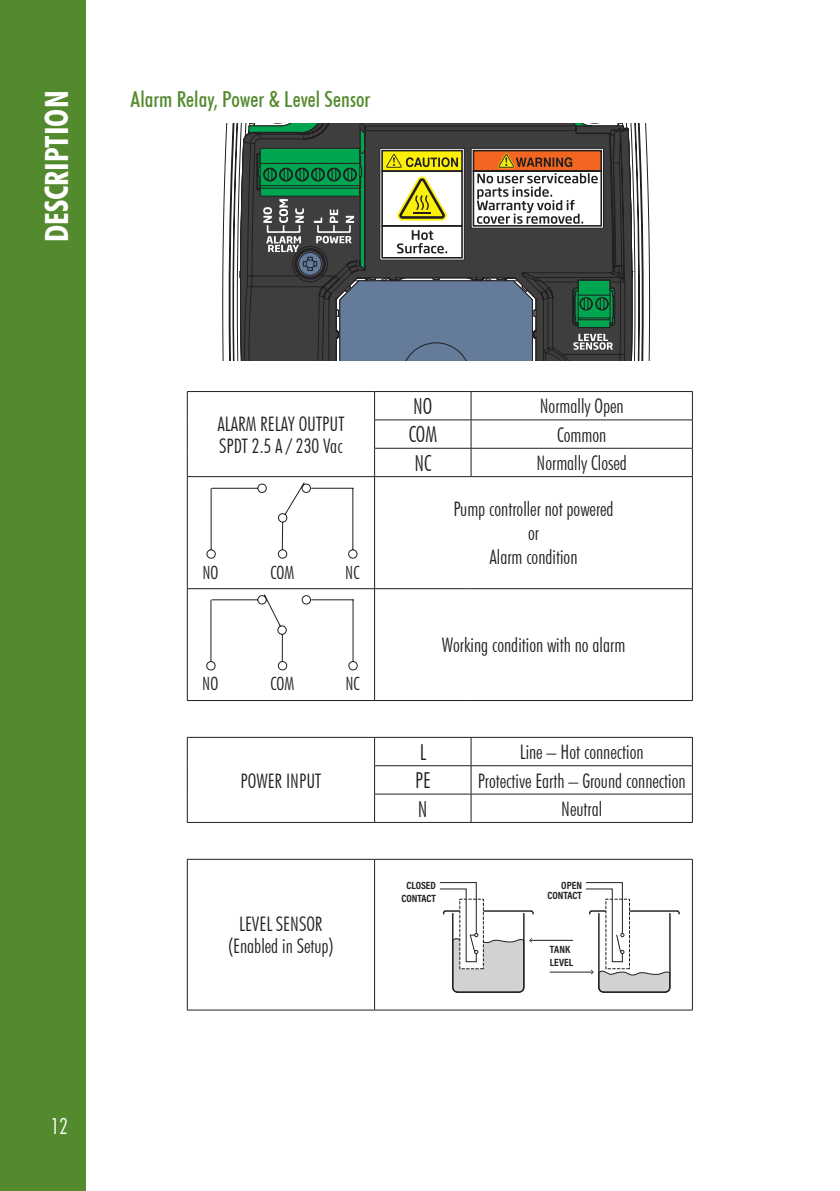
<style>
.page{position:relative;width:840px;height:1191px;background:#fff}
.page>*{position:absolute;margin:0;border:0;box-sizing:border-box;transform-origin:0 0}
.t1{font:700 condensed 32px "Futura BT";color:#fff}
.t2{font:500 condensed 22px "Futura BT";color:#548a2e}
.t3{font:300 condensed 22px "Futura BT";color:#231f20}
.t4{font:300 condensed 22px "Futura BT";color:#fff}
.t5{font:300 condensed 20px/22px "Futura BT";color:#231f20;text-align:center}
.t6{font:300 condensed 18.4px "Futura BT";color:#231f20}
.t7{font:700 10.6px/12.6px "Acumin Pro Cond";color:#231f20;text-align:right}
</style>
<div class="page">
<div style="left:0;top:0;width:85px;height:1191px;background:#548a2e"></div>
<svg style="left:222px;top:123px;width:427px;height:237px"></svg>
<svg style="left:240px;top:123px;width:8px;height:237px;background:#4b4a4b"></svg>
<svg style="left:248px;top:123px;width:383px;height:237px;background:#5f6a63"></svg>
<hr style="left:187px;top:391px;width:187px;height:1px;background:#231f20">
<hr style="left:374px;top:391px;width:97px;height:1px;background:#231f20">
<hr style="left:471px;top:391px;width:221px;height:1px;background:#231f20">
<hr style="left:374px;top:419px;width:97px;height:1px;background:#231f20">
<hr style="left:471px;top:419px;width:221px;height:1px;background:#231f20">
<hr style="left:374px;top:448px;width:97px;height:1px;background:#231f20">
<svg style="left:374px;top:392px;width:1px;height:84px"></svg>
<hr style="left:471px;top:448px;width:221px;height:1px;background:#231f20">
<svg style="left:470px;top:392px;width:1px;height:84px"></svg>
<hr style="left:187px;top:476px;width:187px;height:1px;background:#231f20">
<hr style="left:374px;top:476px;width:97px;height:1px;background:#231f20">
<hr style="left:374px;top:477px;width:1px;height:111px;background:#231f20">
<hr style="left:471px;top:476px;width:221px;height:1px;background:#231f20">
<hr style="left:187px;top:588px;width:187px;height:1px;background:#231f20">
<hr style="left:374px;top:588px;width:97px;height:1px;background:#231f20">
<hr style="left:374px;top:589px;width:1px;height:111px;background:#231f20">
<hr style="left:471px;top:588px;width:221px;height:1px;background:#231f20">
<hr style="left:187px;top:700px;width:187px;height:1px;background:#231f20">
<hr style="left:374px;top:700px;width:97px;height:1px;background:#231f20">
<hr style="left:471px;top:700px;width:221px;height:1px;background:#231f20">
<svg style="left:187px;top:392px;width:1px;height:84px"></svg>
<svg style="left:691px;top:392px;width:1px;height:84px"></svg>
<hr style="left:187px;top:477px;width:1px;height:111px;background:#231f20">
<hr style="left:691px;top:477px;width:1px;height:111px;background:#231f20">
<hr style="left:187px;top:589px;width:1px;height:111px;background:#231f20">
<hr style="left:691px;top:589px;width:1px;height:111px;background:#231f20">
<svg style="left:206px;top:482px;width:151px;height:77px"></svg>
<svg style="left:206px;top:594px;width:152px;height:77px"></svg>
<hr style="left:187px;top:737px;width:187px;height:1px;background:#231f20">
<hr style="left:187px;top:822px;width:187px;height:1px;background:#231f20">
<hr style="left:374px;top:737px;width:97px;height:1px;background:#231f20">
<hr style="left:471px;top:737px;width:221px;height:1px;background:#231f20">
<hr style="left:374px;top:765px;width:97px;height:1px;background:#231f20">
<hr style="left:471px;top:765px;width:221px;height:1px;background:#231f20">
<hr style="left:374px;top:793px;width:97px;height:1px;background:#231f20">
<svg style="left:374px;top:737px;width:1px;height:85px"></svg>
<hr style="left:471px;top:793px;width:221px;height:1px;background:#231f20">
<svg style="left:470px;top:737px;width:1px;height:85px"></svg>
<hr style="left:374px;top:822px;width:97px;height:1px;background:#231f20">
<hr style="left:471px;top:822px;width:221px;height:1px;background:#231f20">
<svg style="left:187px;top:737px;width:1px;height:85px"></svg>
<svg style="left:691px;top:737px;width:1px;height:85px"></svg>
<hr style="left:187px;top:859px;width:187px;height:1px;background:#231f20">
<hr style="left:374px;top:859px;width:318px;height:1px;background:#231f20">
<hr style="left:374px;top:859px;width:1px;height:150px;background:#231f20">
<hr style="left:187px;top:1009px;width:187px;height:1px;background:#231f20">
<hr style="left:374px;top:1009px;width:318px;height:1px;background:#231f20">
<hr style="left:187px;top:859px;width:1px;height:150px;background:#231f20">
<hr style="left:691px;top:859px;width:1px;height:150px;background:#231f20">
<hr style="left:529px;top:940px;width:43px;height:1px;background:#231f20">
<svg style="left:439px;top:882px;width:95px;height:111px"></svg>
<hr style="left:549px;top:971px;width:43px;height:1px;background:#231f20">
<svg style="left:585px;top:882px;width:94px;height:111px"></svg>
<h1 class="t1" style="left:37px;top:242px;width:153px;rotate:-90deg">DESCRIPTION</h1>
<p class="t2" style="left:130px;top:86px;width:241px">Alarm Relay, Power &amp; Level Sensor</p>
<p class="t4" style="left:51px;top:1113px;width:19px">12</p>
<p class="t5" style="left:217px;top:412px;width:129px;text-align:left">ALARM RELAY OUTPUT<br>SPDT 2.5 A / 230 Vac</p>
<p class="t6" style="left:202px;top:561px;width:17px">NO</p>
<p class="t6" style="left:270px;top:561px;width:25px">COM</p>
<p class="t6" style="left:345px;top:561px;width:16px">NC</p>
<p class="t6" style="left:202px;top:673px;width:18px">NO</p>
<p class="t6" style="left:270px;top:673px;width:25px">COM</p>
<p class="t6" style="left:345px;top:673px;width:16px">NC</p>
<p class="t5" style="left:240px;top:769px;width:82px">POWER INPUT</p>
<p class="t5" style="left:228px;top:913px;width:107px">LEVEL SENSOR (Enabled in Setup)</p>
<p class="t3" style="left:413px;top:393px;width:21px">NO</p>
<p class="t5" style="left:539px;top:395px;width:85px">Normally Open</p>
<p class="t3" style="left:408px;top:421px;width:30px">COM</p>
<p class="t5" style="left:557px;top:423px;width:51px">Common</p>
<p class="t3" style="left:414px;top:449px;width:18px">NC</p>
<p class="t5" style="left:536px;top:452px;width:92px">Normally Closed</p>
<p class="t5" style="left:453px;top:497px;width:162px;line-height:24px">Pump controller not powered or<br>Alarm condition</p>
<p class="t5" style="left:441px;top:634px;width:185px">Working condition with no alarm</p>
<p class="t3" style="left:419px;top:738px;width:8px">L</p>
<p class="t5" style="left:519px;top:741px;width:125px">Line – Hot connection</p>
<p class="t3" style="left:415px;top:767px;width:17px">PE</p>
<p class="t5" style="left:477px;top:769px;width:209px">Protective Earth – Ground connection</p>
<p class="t3" style="left:418px;top:795px;width:11px">N</p>
<p class="t5" style="left:561px;top:797px;width:43px">Neutral</p>
<p class="t7" style="left:401px;top:878px;width:36px;text-align:center">CLOSED<br>CONTACT</p>
<p class="t7" style="left:547px;top:879px;width:36px;line-height:10.4px">OPEN<br>CONTACT</p>
<p class="t7" style="left:549px;top:943px;width:25px;text-align:left">TANK<br>LEVEL</p>
</div>
